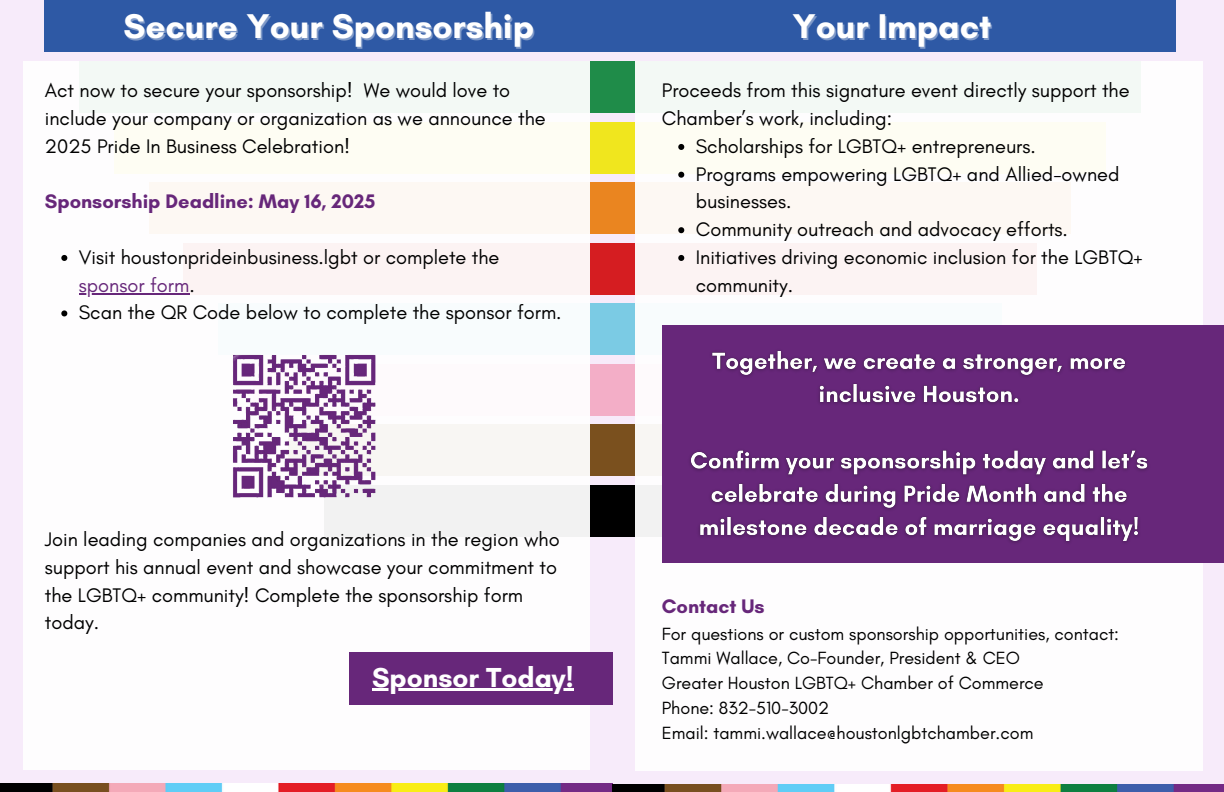
<style>
.page{position:relative;width:1224px;height:792px;background:#f7ebfa}
.page>*{position:absolute;margin:0;border:0;box-sizing:border-box;transform-origin:0 0}
.t1{font:700 35px "Glacial Indifference";color:#fff}
.t2{font:700 28px "Glacial Indifference";color:#fff}
.t3{font:20px/27.8px "Glacial Indifference";color:#000}
.t4{font:700 20px "Glacial Indifference";color:#67277a}
.t5{font:18px "Glacial Indifference";color:#000}
.s1{color:#67277a}
</style>
<div class="page">
<div style="left:80px;top:61px;width:532px;height:52px;background:#1f8c49"></div>
<div style="left:114px;top:122px;width:498px;height:51px;background:#f0e61e"></div>
<div style="left:149px;top:182px;width:463px;height:52px;background:#ea8520"></div>
<div style="left:184px;top:243px;width:428px;height:52px;background:#d51d21"></div>
<div style="left:218px;top:303px;width:394px;height:52px;background:#7bcbe4"></div>
<div style="left:253px;top:364px;width:359px;height:52px;background:#f3aec7"></div>
<div style="left:289px;top:425px;width:324px;height:51px;background:#7a501e"></div>
<div style="left:324px;top:485px;width:289px;height:52px;background:#000"></div>
<div style="left:45px;top:0;width:567px;height:52px;background:#2e59a5"></div>
<div style="left:608px;top:61px;width:533px;height:52px;background:#1f8c49"></div>
<div style="left:608px;top:122px;width:498px;height:51px;background:#f0e61e"></div>
<div style="left:608px;top:182px;width:463px;height:52px;background:#ea8520"></div>
<div style="left:608px;top:243px;width:429px;height:52px;background:#d51d21"></div>
<div style="left:608px;top:303px;width:394px;height:52px;background:#7bcbe4"></div>
<div style="left:608px;top:364px;width:359px;height:52px;background:#f3aec7"></div>
<div style="left:608px;top:425px;width:325px;height:51px;background:#7a501e"></div>
<div style="left:608px;top:485px;width:289px;height:52px;background:#000"></div>
<div style="left:608px;top:0;width:567px;height:52px;background:#2e59a5"></div>
<div style="left:23px;top:61px;width:567px;height:709px;background:#fff"></div>
<img style="left:1px;top:784px;width:1223px;height:8px">
<div style="left:635px;top:61px;width:568px;height:710px;background:#fff"></div>
<div style="left:662px;top:325px;width:562px;height:238px;background:#67277a"></div>
<div style="left:350px;top:652px;width:263px;height:53px;background:#67277a"></div>
<img style="left:232px;top:354px;width:165px;height:165px">
<svg style="left:61px;top:255px;width:6px;height:6px"></svg>
<hr style="left:79px;top:293px;width:110px;height:2px;background:#67277a">
<svg style="left:61px;top:310px;width:6px;height:6px"></svg>
<svg style="left:678px;top:144px;width:6px;height:6px"></svg>
<svg style="left:678px;top:172px;width:6px;height:6px"></svg>
<svg style="left:678px;top:227px;width:6px;height:6px"></svg>
<svg style="left:678px;top:255px;width:6px;height:6px"></svg>
<img style="left:690px;top:350px;width:458px;height:193px">
<hr style="left:372px;top:688px;width:202px;height:2px;background:#fff">
<p class="t1" style="left:123px;top:5px;width:412px">Secure Your Sponsorship</p>
<p class="t1" style="left:793px;top:5px;width:200px">Your Impact</p>
<h1 class="t3" style="left:45px;top:77px;width:503px">Act now to secure your sponsorship! We would love to include your company or organization as we announce the<br>2025 Pride In Business Celebration!</h1>
<h1 class="t4" style="left:45px;top:189px;width:332px">Sponsorship Deadline: May 16, 2025</h1>
<p class="t3" style="left:79px;top:243px;width:422px">Visit houstonprideinbusiness.lgbt or complete the</p>
<h4 class="t3" style="left:79px;top:271px;width:484px"><span class="s1">sponsor form</span>.<br>Scan the QR Code below to complete the sponsor form.</h4>
<p class="t3" style="left:45px;top:525px;width:516px">Join leading companies and organizations in the region who support his annual event and showcase your commitment to the LGBTQ+ community! Complete the sponsorship form today.</p>
<p class="t2" style="left:372px;top:660px;width:203px">Sponsor Today!</p>
<p class="t3" style="left:662px;top:77px;width:469px">Proceeds from this signature event directly support the<br>Chamber’s work, including:</p>
<p class="t3" style="left:696px;top:132px;width:342px">Scholarships for LGBTQ+ entrepreneurs.</p>
<p class="t3" style="left:696px;top:160px;width:425px">Programs empowering LGBTQ+ and Allied-owned businesses.</p>
<p class="t3" style="left:696px;top:215px;width:374px">Community outreach and advocacy efforts.</p>
<p class="t3" style="left:696px;top:243px;width:448px">Initiatives driving economic inclusion for the LGBTQ+ community.</p>
<p class="t4" style="left:662px;top:594px;width:104px">Contact Us</p>
<p class="t5" style="left:662px;top:622px;width:459px">For questions or custom sponsorship opportunities, contact:</p>
<p class="t5" style="left:662px;top:647px;width:360px">Tammi Wallace, Co-Founder, President &amp; CEO</p>
<p class="t5" style="left:662px;top:672px;width:384px">Greater Houston LGBTQ+ Chamber of Commerce</p>
<p class="t5" style="left:662px;top:697px;width:169px">Phone: 832-510-3002</p>
<p class="t5" style="left:662px;top:721px;width:373px">Email: tammi.wallace@houstonlgbtchamber.com</p>
</div>
